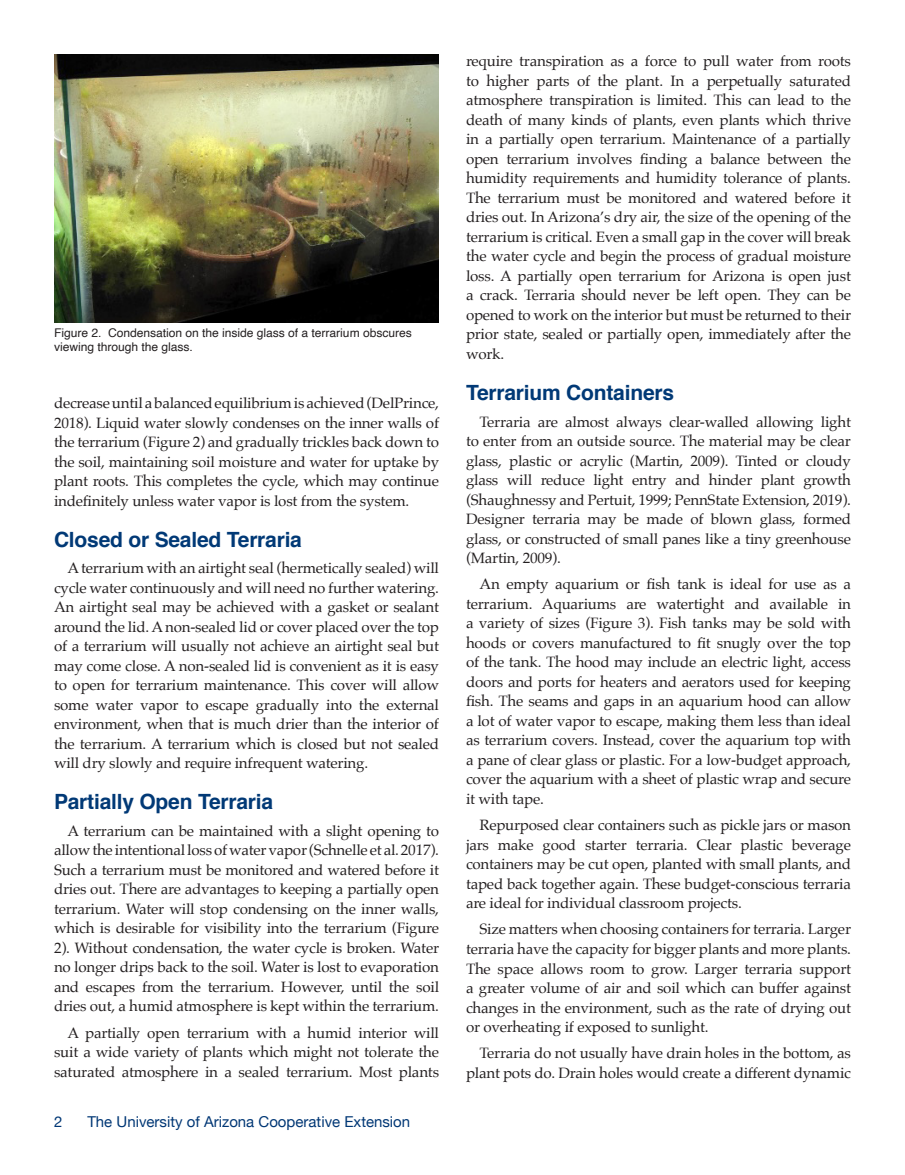
<style>
.page{position:relative;width:905px;height:1175px;background:#fff}
.page>*{position:absolute;margin:0;border:0;box-sizing:border-box;transform-origin:0 0}
.Body_text{font:700 21px "Helvetica";letter-spacing:-.01em;color:#013976}
.Body_text-2{font:15px/19.5px "Palatino";letter-spacing:-.01em;color:#231f20;text-align:justify}
.t1{font:15px "Helvetica Neue";color:#013775}
.Body_text-3{font:12px/13.5px "Helvetica";color:#231f20}
</style>
<div class="page">
<img style="left:54px;top:54px;width:385px;height:268px">
<p class="Body_text-3" style="left:54px;top:326px;width:359px">Figure 2. Condensation on the inside glass of a terrarium obscures viewing through the glass.</p>
<p class="Body_text-2" style="left:54px;top:393px;width:387px">decrease until a balanced equilibrium is achieved (DelPrince, 2018). Liquid water slowly condenses on the inner walls of the terrarium (Figure 2) and gradually trickles back down to the soil, maintaining soil moisture and water for uptake by plant roots. This completes the cycle, which may continue indefinitely unless water vapor is lost from the system.</p>
<p class="Body_text" style="left:54px;top:522px;width:249px">Closed or Sealed Terraria</p>
<p class="Body_text-2" style="left:54px;top:558px;width:387px;text-indent:14px">A terrarium with an airtight seal (hermetically sealed) will cycle water continuously and will need no further watering.<br>An airtight seal may be achieved with a gasket or sealant around the lid. A non-sealed lid or cover placed over the top of a terrarium will usually not achieve an airtight seal but may come close. A non-sealed lid is convenient as it is easy to open for terrarium maintenance. This cover will allow some water vapor to escape gradually into the external environment, when that is much drier than the interior of the terrarium. A terrarium which is closed but not sealed will dry slowly and require infrequent watering.</p>
<p class="Body_text" style="left:54px;top:785px;width:221px">Partially Open Terraria</p>
<p class="Body_text-2" style="left:54px;top:820px;width:387px;text-indent:14px">A terrarium can be maintained with a slight opening to allow the intentional loss of water vapor (Schnelle et al. 2017).<br>Such a terrarium must be monitored and watered before it dries out. There are advantages to keeping a partially open terrarium. Water will stop condensing on the inner walls, which is desirable for visibility into the terrarium (Figure 2). Without condensation, the water cycle is broken. Water no longer drips back to the soil. Water is lost to evaporation and escapes from the terrarium. However, until the soil dries out, a humid atmosphere is kept within the terrarium.</p>
<p class="Body_text-2" style="left:54px;top:1022px;width:387px;text-indent:14px">A partially open terrarium with a humid interior will suit a wide variety of plants which might not tolerate the saturated atmosphere in a sealed terrarium. Most plants</p>
<p class="t1" style="left:54px;top:1110px;width:10px">2</p>
<p class="t1" style="left:87px;top:1111px;width:324px">The University of Arizona Cooperative Extension</p>
<p class="Body_text-2" style="left:466px;top:51px;width:387px">require transpiration as a force to pull water from roots to higher parts of the plant. In a perpetually saturated atmosphere transpiration is limited. This can lead to the death of many kinds of plants, even plants which thrive in a partially open terrarium. Maintenance of a partially open terrarium involves finding a balance between the humidity requirements and humidity tolerance of plants.<br>The terrarium must be monitored and watered before it dries out. In Arizona’s dry air, the size of the opening of the terrarium is critical. Even a small gap in the cover will break the water cycle and begin the process of gradual moisture loss. A partially open terrarium for Arizona is open just a crack. Terraria should never be left open. They can be opened to work on the interior but must be returned to their prior state, sealed or partially open, immediately after the work.</p>
<p class="Body_text" style="left:466px;top:376px;width:210px">Terrarium Containers</p>
<p class="Body_text-2" style="left:466px;top:411px;width:387px;text-indent:14px">Terraria are almost always clear-walled allowing light to enter from an outside source. The material may be clear glass, plastic or acrylic (Martin, 2009). Tinted or cloudy glass will reduce light entry and hinder plant growth (Shaughnessy and Pertuit, 1999; PennState Extension, 2019).<br>Designer terraria may be made of blown glass, formed glass, or constructed of small panes like a tiny greenhouse (Martin, 2009).</p>
<p class="Body_text-2" style="left:466px;top:574px;width:387px;text-indent:14px">An empty aquarium or fish tank is ideal for use as a terrarium. Aquariums are watertight and available in a variety of sizes (Figure 3). Fish tanks may be sold with hoods or covers manufactured to fit snugly over the top of the tank. The hood may include an electric light, access doors and ports for heaters and aerators used for keeping fish. The seams and gaps in an aquarium hood can allow a lot of water vapor to escape, making them less than ideal as terrarium covers. Instead, cover the aquarium top with a pane of clear glass or plastic. For a low-budget approach, cover the aquarium with a sheet of plastic wrap and secure it with tape.</p>
<p class="Body_text-2" style="left:466px;top:815px;width:387px;text-indent:14px">Repurposed clear containers such as pickle jars or mason jars make good starter terraria. Clear plastic beverage containers may be cut open, planted with small plants, and taped back together again. These budget-conscious terraria are ideal for individual classroom projects.</p>
<p class="Body_text-2" style="left:466px;top:919px;width:387px;text-indent:14px">Size matters when choosing containers for terraria. Larger terraria have the capacity for bigger plants and more plants.<br>The space allows room to grow. Larger terraria support a greater volume of air and soil which can buffer against changes in the environment, such as the rate of drying out or overheating if exposed to sunlight.</p>
<p class="Body_text-2" style="left:466px;top:1043px;width:387px;text-align:right">Terraria do not usually have drain holes in the bottom, as plant pots do. Drain holes would create a different dynamic</p>
</div>
